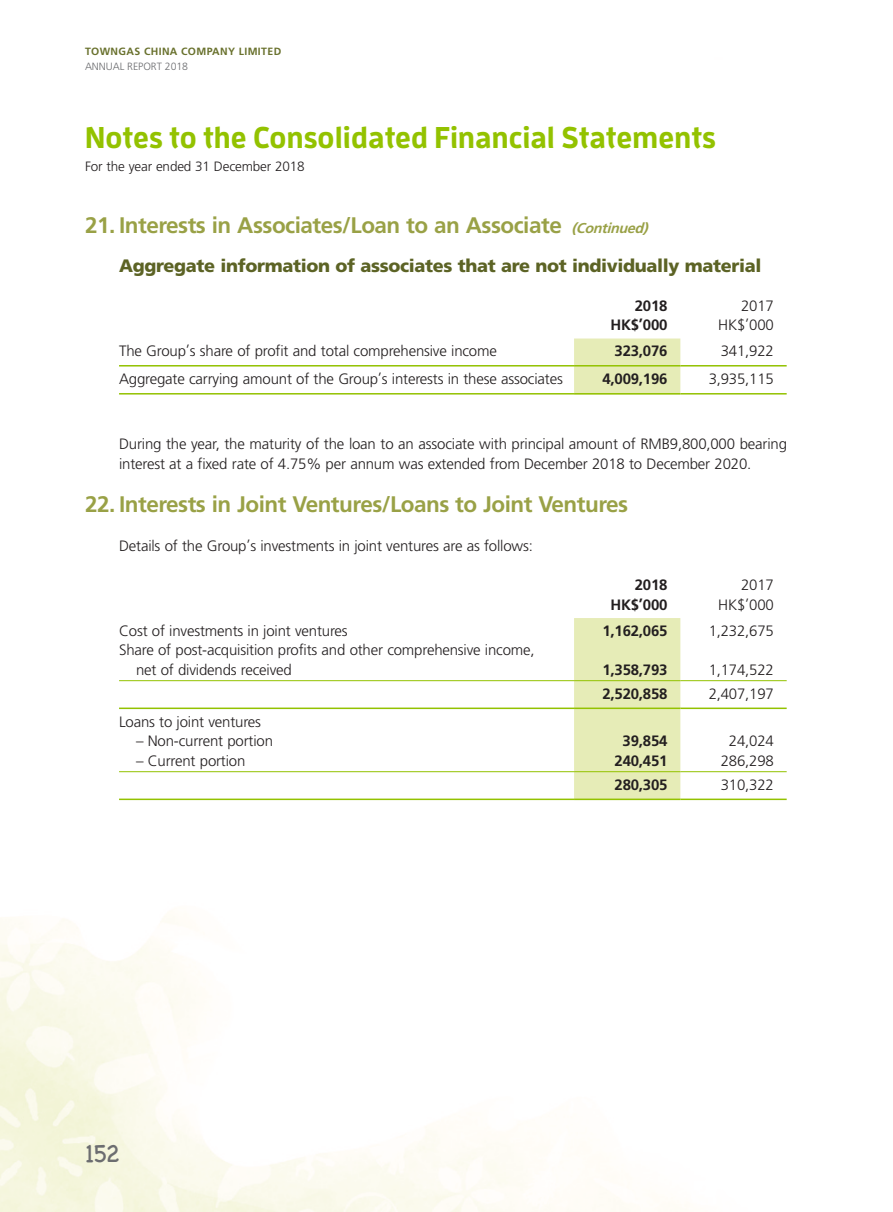
<style>
.page{position:relative;width:893px;height:1212px;background:#fff}
.page>*{position:absolute;margin:0;border:0;box-sizing:border-box;transform-origin:0 0}
.t1{font:700 30px "Enzo OT";letter-spacing:.005em;color:#93c200}
.t2{font:25.5px "Chalkboard";color:#6c6d70}
.Heading_1{font:700 22.5px "Frutiger LT Std";letter-spacing:-.02em;color:#99a146}
.Heading_2{font:900 18px "Frutiger LT Std";letter-spacing:-.02em;color:#5c6325}
.Body_Text{font:300 15px/19.5px "Frutiger LT Std";letter-spacing:-.01em;color:#231f20}
.Body_Text-2{font:700 15px "Frutiger LT Std";letter-spacing:-.01em;color:#231f20}
.t3{font:300 13.5px "Frutiger LT Std";letter-spacing:-.01em;color:#231f20}
.t4{font:700 10.5px "Frutiger LT Std";letter-spacing:.035em;color:#69712d}
.t5{font:300 10.5px "Frutiger LT Std";letter-spacing:-.005em;color:#6c6d70}
.s1{font-style:italic;font-size:14.25px}
</style>
<div class="page">
<img style="left:0;top:338px;width:787px;height:874px">
<div style="left:574px;top:338px;width:106px;height:55px;background:#e6ecb7"></div>
<hr style="left:119px;top:365px;width:455px;height:1px;background:#93c200">
<hr style="left:574px;top:365px;width:106px;height:1px;background:#93c200">
<hr style="left:680px;top:365px;width:107px;height:1px;background:#93c200">
<hr style="left:119px;top:393px;width:455px;height:1px;background:#93c200">
<hr style="left:574px;top:393px;width:106px;height:1px;background:#93c200">
<hr style="left:680px;top:393px;width:107px;height:1px;background:#93c200">
<div style="left:574px;top:618px;width:106px;height:180px;background:#e6ecb7"></div>
<hr style="left:119px;top:680px;width:455px;height:1px;background:#93c200">
<hr style="left:574px;top:680px;width:106px;height:1px;background:#93c200">
<hr style="left:680px;top:680px;width:107px;height:1px;background:#93c200">
<hr style="left:119px;top:707px;width:455px;height:2px;background:#93c200">
<hr style="left:574px;top:707px;width:106px;height:2px;background:#93c200">
<hr style="left:680px;top:707px;width:107px;height:2px;background:#93c200">
<hr style="left:119px;top:771px;width:455px;height:1px;background:#93c200">
<hr style="left:574px;top:771px;width:106px;height:1px;background:#93c200">
<hr style="left:680px;top:771px;width:107px;height:1px;background:#93c200">
<hr style="left:119px;top:798px;width:455px;height:2px;background:#93c200">
<hr style="left:574px;top:798px;width:106px;height:2px;background:#93c200">
<hr style="left:680px;top:798px;width:107px;height:2px;background:#93c200">
<p class="t4" style="left:85px;top:45px;width:198px">TOWNGAS CHINA COMPANY LIMITED</p>
<p class="t5" style="left:85px;top:61px;width:105px">ANNUAL REPORT 2018</p>
<h1 class="t1" style="left:85px;top:118px;width:632px">Notes to the Consolidated Financial Statements</h1>
<p class="t3" style="left:85px;top:158px;width:221px">For the year ended 31 December 2018</p>
<p class="Heading_1" style="left:85px;top:212px;width:569px">21. Interests in Associates/Loan to an Associate <span class="s1">(Continued)</span></p>
<p class="Heading_2" style="left:119px;top:255px;width:644px">Aggregate information of associates that are not individually material</p>
<p class="Body_Text-2" style="left:635px;top:297px;width:34px">2018</p>
<p class="Body_Text" style="left:741px;top:296px;width:34px">2017</p>
<p class="Body_Text-2" style="left:610px;top:316px;width:59px">HK$’000</p>
<p class="Body_Text" style="left:718px;top:315px;width:57px">HK$’000</p>
<p class="Body_Text" style="left:119px;top:341px;width:379px">The Group’s share of profit and total comprehensive income</p>
<p class="Body_Text-2" style="left:614px;top:342px;width:55px">323,076</p>
<p class="Body_Text" style="left:721px;top:341px;width:55px">341,922</p>
<p class="Body_Text" style="left:119px;top:369px;width:445px">Aggregate carrying amount of the Group’s interests in these associates</p>
<p class="Body_Text-2" style="left:602px;top:370px;width:67px">4,009,196</p>
<p class="Body_Text" style="left:709px;top:369px;width:67px">3,935,115</p>
<p class="Body_Text" style="left:119px;top:434px;width:669px">During the year, the maturity of the loan to an associate with principal amount of RMB9,800,000 bearing interest at a fixed rate of 4.75% per annum was extended from December 2018 to December 2020.</p>
<p class="Heading_1" style="left:85px;top:491px;width:545px">22. Interests in Joint Ventures/Loans to Joint Ventures</p>
<p class="Body_Text" style="left:119px;top:536px;width:415px">Details of the Group’s investments in joint ventures are as follows:</p>
<p class="Body_Text-2" style="left:635px;top:576px;width:34px">2018</p>
<p class="Body_Text" style="left:741px;top:575px;width:34px">2017</p>
<p class="Body_Text-2" style="left:610px;top:596px;width:59px">HK$’000</p>
<p class="Body_Text" style="left:718px;top:595px;width:57px">HK$’000</p>
<p class="Body_Text" style="left:119px;top:621px;width:230px">Cost of investments in joint ventures</p>
<p class="Body_Text-2" style="left:602px;top:622px;width:67px">1,162,065</p>
<p class="Body_Text" style="left:709px;top:621px;width:67px">1,232,675</p>
<p class="Body_Text" style="left:136px;top:640px;width:400px;text-indent:-17px">Share of post-acquisition profits and other comprehensive income, net of dividends received</p>
<p class="Body_Text-2" style="left:602px;top:661px;width:67px">1,358,793</p>
<p class="Body_Text" style="left:709px;top:660px;width:67px">1,174,522</p>
<p class="Body_Text-2" style="left:602px;top:685px;width:67px">2,520,858</p>
<p class="Body_Text" style="left:709px;top:684px;width:67px">2,407,197</p>
<p class="Body_Text" style="left:119px;top:712px;width:144px">Loans to joint ventures</p>
<p class="Body_Text" style="left:136px;top:731px;width:138px">– Non-current portion</p>
<p class="Body_Text-2" style="left:623px;top:732px;width:46px">39,854</p>
<p class="Body_Text" style="left:729px;top:731px;width:46px">24,024</p>
<p class="Body_Text" style="left:136px;top:751px;width:111px">– Current portion</p>
<p class="Body_Text-2" style="left:614px;top:752px;width:55px">240,451</p>
<p class="Body_Text" style="left:721px;top:751px;width:55px">286,298</p>
<p class="Body_Text-2" style="left:614px;top:776px;width:55px">280,305</p>
<p class="Body_Text" style="left:721px;top:775px;width:55px">310,322</p>
<h2 class="t2" style="left:85px;top:1139px;width:36px">152</h2>
</div>
